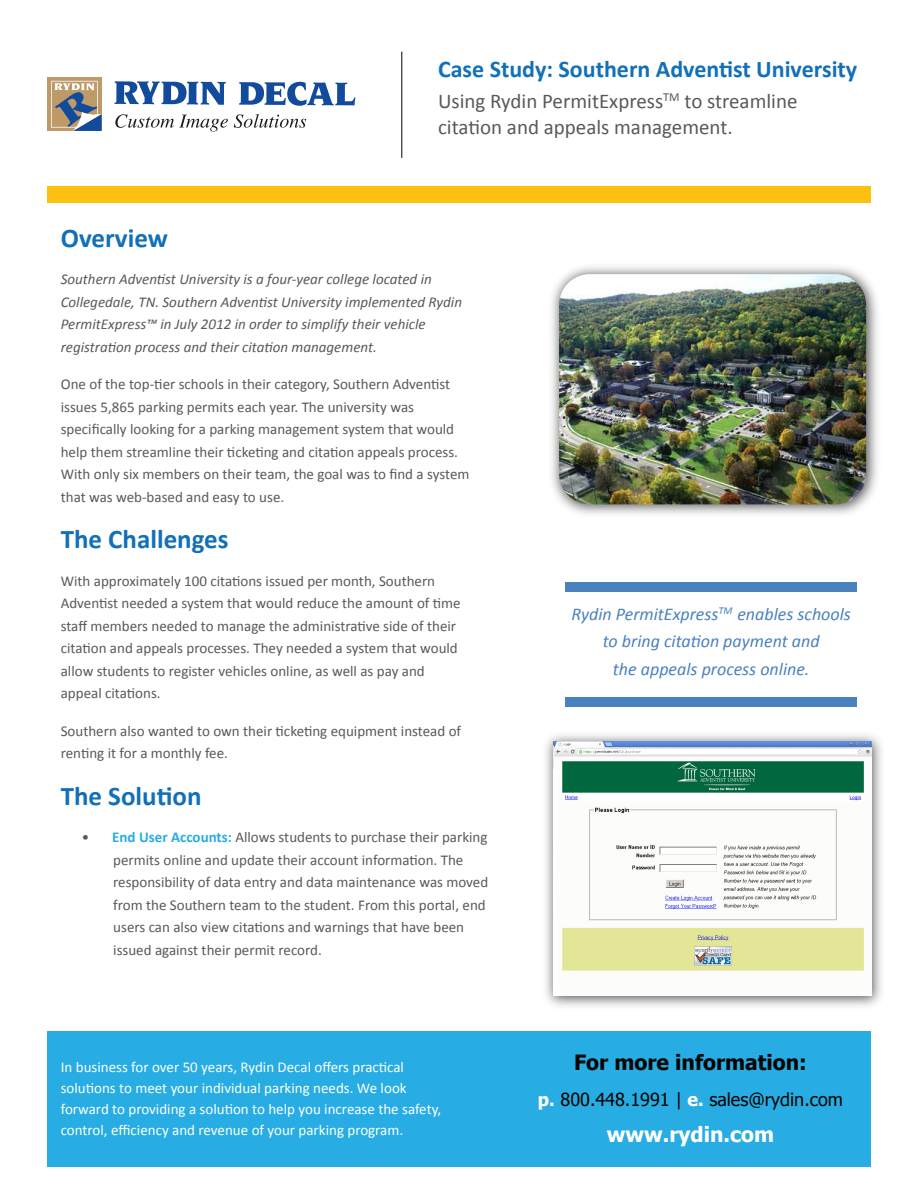
<style>
.page{position:relative;width:918px;height:1188px;background:#fff}
.page>*{position:absolute;margin:0;border:0;box-sizing:border-box;transform-origin:0 0}
.t1{font:700 27px "Calibri";color:#1270b9}
.t2{font:700 24px "Calibri";color:#1270b9}
.t3{font:21px/25.2px "Calibri";color:#595959}
.t4{font:700 21px "Tahoma";color:#040503}
.t5{font:700 21px "Tahoma";color:#fff}
.t6{font:italic 18px/27.5px "Calibri";color:#4a81bf;text-align:center}
.t7{font:18px "Tahoma";color:#040503}
.t8{font:15px/22.5px "Calibri";color:#595959}
.t9{font:italic 15px/22.5px "Calibri";color:#595959}
.t10{font:15px/21px "Calibri";color:#fff}
.s1{font-weight:700;color:#27ade3}
.s2{font-weight:700;color:#fff}
</style>
<div class="page">
<div style="left:47px;top:187px;width:824px;height:16px;background:#fcc011"></div>
<hr style="left:401px;top:52px;width:1px;height:106px;background:#231f20">
<svg style="left:115px;top:81px;width:111px;height:24px"></svg>
<svg style="left:239px;top:82px;width:116px;height:24px"></svg>
<svg style="left:47px;top:78px;width:55px;height:53px"></svg>
<svg style="left:51px;top:81px;width:51px;height:50px;background:#97938f"></svg>
<svg style="left:115px;top:114px;width:113px;height:18px"></svg>
<svg style="left:234px;top:114px;width:72px;height:14px"></svg>
<img style="left:552px;top:267px;width:325px;height:247px">
<img style="left:559px;top:274px;width:307px;height:230px">
<img style="left:546px;top:735px;width:335px;height:271px">
<img style="left:553px;top:742px;width:319px;height:254px">
<div style="left:47px;top:1031px;width:824px;height:135px;background:#27ade3"></div>
<div style="left:566px;top:582px;width:291px;height:9px;background:#4a81bf"></div>
<div style="left:566px;top:697px;width:291px;height:10px;background:#4a81bf"></div>
<h2 class="t2" style="left:438px;top:54px;width:421px">Case Study: Southern Adventist University</h2>
<h3 class="t3" style="left:438px;top:88px;width:361px">Using Rydin PermitExpress<sup>TM</sup> to streamline citation and appeals management.</h3>
<h1 class="t1" style="left:61px;top:221px;width:109px">Overview</h1>
<p class="t9" style="left:61px;top:267px;width:403px">Southern Adventist University is a four-year college located in Collegedale, TN. Southern Adventist University implemented Rydin PermitExpress™ in July 2012 in order to simplify their vehicle registration process and their citation management.</p>
<p class="t8" style="left:61px;top:372px;width:410px">One of the top-tier schools in their category, Southern Adventist issues 5,865 parking permits each year. The university was specifically looking for a parking management system that would help them streamline their ticketing and citation appeals process.<br>With only six members on their team, the goal was to find a system that was web-based and easy to use.</p>
<h1 class="t1" style="left:61px;top:523px;width:169px">The Challenges</h1>
<p class="t8" style="left:61px;top:569px;width:401px">With approximately 100 citations issued per month, Southern Adventist needed a system that would reduce the amount of time staff members needed to manage the administrative side of their citation and appeals processes. They needed a system that would allow students to register vehicles online, as well as pay and appeal citations.</p>
<p class="t8" style="left:61px;top:719px;width:402px">Southern also wanted to own their ticketing equipment instead of renting it for a monthly fee.</p>
<h1 class="t1" style="left:61px;top:779px;width:142px">The Solution</h1>
<p class="t8" style="left:113px;top:825px;width:376px;text-indent:-32px">• <span class="s1">End User Accounts:</span> Allows students to purchase their parking permits online and update their account information. The responsibility of data entry and data maintenance was moved from the Southern team to the student. From this portal, end users can also view citations and warnings that have been issued against their permit record.</p>
<p class="t10" style="left:61px;top:1055px;width:382px">In business for over 50 years, Rydin Decal offers practical solutions to meet your individual parking needs. We look forward to providing a solution to help you increase the safety, control, efficiency and revenue of your parking program.</p>
<p class="t6" style="left:572px;top:600px;width:281px">Rydin PermitExpress<sup>TM</sup> enables schools to bring citation payment and<br>the appeals process online.</p>
<h3 class="t4" style="left:574px;top:1048px;width:234px">For more information:</h3>
<p class="t7" style="left:538px;top:1088px;width:307px"><span class="s2">p.</span> 800.448.1991 | <span class="s2">e.</span> sales@rydin.com</p>
<h3 class="t5" style="left:607px;top:1120px;width:169px">www.rydin.com</h3>
</div>
